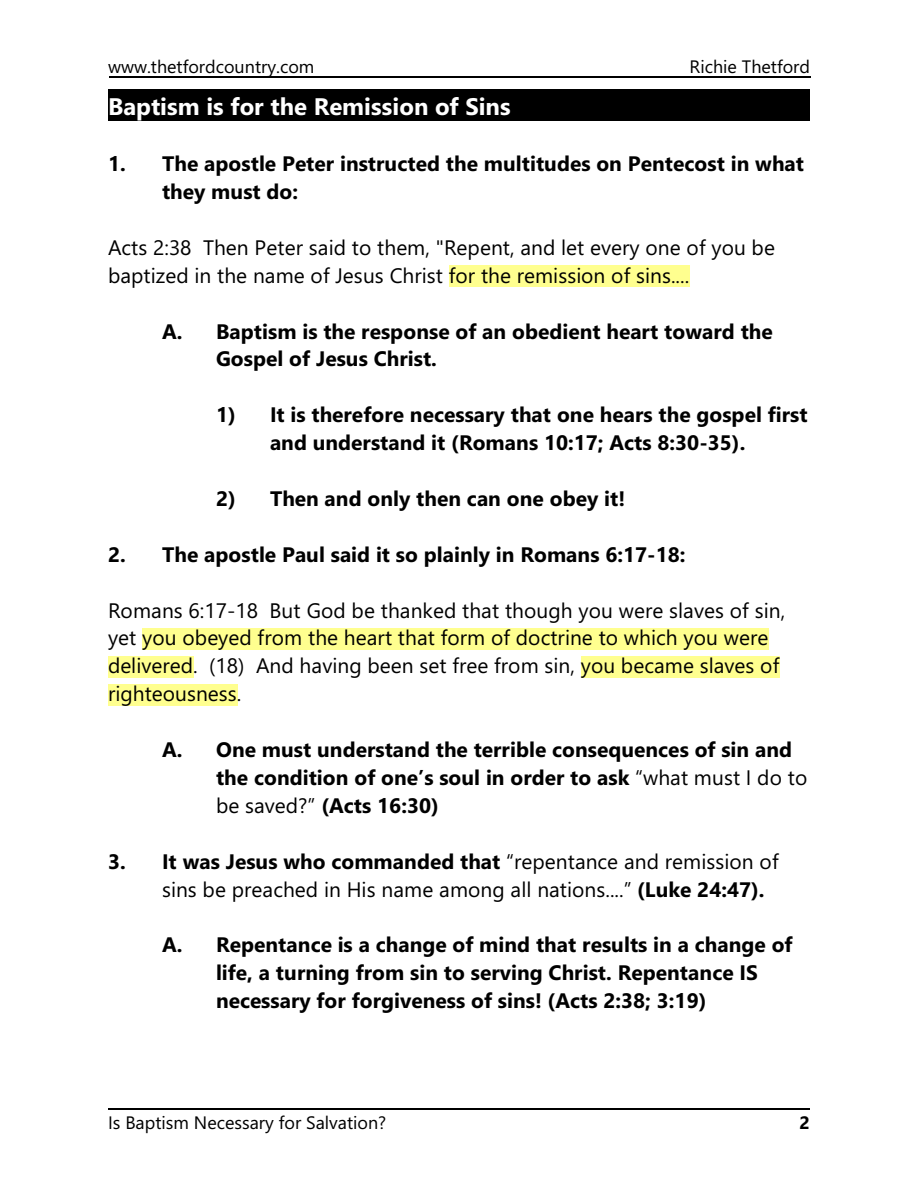
<style>
.page{position:relative;width:918px;height:1188px;background:#fff}
.page>*{position:absolute;margin:0;border:0;box-sizing:border-box;transform-origin:0 0}
.t1{font:700 24px "Segoe UI";color:#fff}
.t2{font:700 21px/27.9px "Segoe UI";color:#000}
.t3{font:21px/27.9px "Segoe UI";color:#000}
.t4{font:18px "Segoe UI";color:#000}
.t5{font:700 18px "Segoe UI";color:#000}
.s1{font-weight:400}
.s2{font-weight:700}
</style>
<div class="page">
<hr style="left:109px;top:77px;width:702px;height:1px;background:#000">
<div style="left:108px;top:89px;width:702px;height:32px;background:#000"></div>
<div style="left:449px;top:266px;width:240px;height:21px;background:#ffff8f"></div>
<div style="left:142px;top:629px;width:627px;height:21px;background:#ffff8f"></div>
<div style="left:108px;top:656px;width:85px;height:22px;background:#ffff8f"></div>
<div style="left:581px;top:656px;width:199px;height:22px;background:#ffff8f"></div>
<div style="left:108px;top:684px;width:129px;height:21px;background:#ffff8f"></div>
<hr style="left:108px;top:1109px;width:702px;height:1px;background:#000">
<p class="t4" style="left:108px;top:60px;width:208px">www.thetfordcountry.com</p>
<p class="t4" style="left:690px;top:60px;width:122px">Richie Thetford</p>
<p class="t1" style="left:108px;top:97px;width:404px">Baptism is for the Remission of Sins</p>
<p class="t2" style="left:162px;top:152px;width:644px;text-indent:-54px">1. The apostle Peter instructed the multitudes on Pentecost in what they must do:</p>
<p class="t3" style="left:108px;top:235px;width:669px">Acts 2:38 Then Peter said to them, "Repent, and let every one of you be baptized in the name of Jesus Christ for the remission of sins....</p>
<p class="t2" style="left:216px;top:319px;width:558px;text-indent:-54px">A. Baptism is the response of an obedient heart toward the<br>Gospel of Jesus Christ.</p>
<p class="t2" style="left:216px;top:403px;width:593px;text-align:center">1) It is therefore necessary that one hears the gospel first and understand it (Romans 10:17; Acts 8:30-35).</p>
<p class="t2" style="left:216px;top:487px;width:411px">2) Then and only then can one obey it!</p>
<p class="t2" style="left:108px;top:542px;width:579px">2. The apostle Paul said it so plainly in Romans 6:17-18:</p>
<p class="t3" style="left:108px;top:598px;width:679px">Romans 6:17-18 But God be thanked that though you were slaves of sin, yet you obeyed from the heart that form of doctrine to which you were delivered. (18) And having been set free from sin, you became slaves of righteousness.</p>
<p class="t2" style="left:216px;top:738px;width:593px;text-indent:-54px">A. One must understand the terrible consequences of sin and the condition of one’s soul in order to ask <span class="s1">“what must I do to be saved?”</span> (Acts 16:30)</p>
<p class="t3" style="left:162px;top:849px;width:618px;text-indent:-54px"><span class="s2">3. It was Jesus who commanded that</span> “repentance and remission of sins be preached in His name among all nations....” <span class="s2">(Luke 24:47).</span></p>
<p class="t2" style="left:216px;top:933px;width:578px;text-indent:-54px">A. Repentance is a change of mind that results in a change of life, a turning from sin to serving Christ. Repentance IS necessary for forgiveness of sins! (Acts 2:38; 3:19)</p>
<p class="t4" style="left:108px;top:1116px;width:280px">Is Baptism Necessary for Salvation?</p>
<p class="t5" style="left:800px;top:1116px;width:12px">2</p>
</div>
